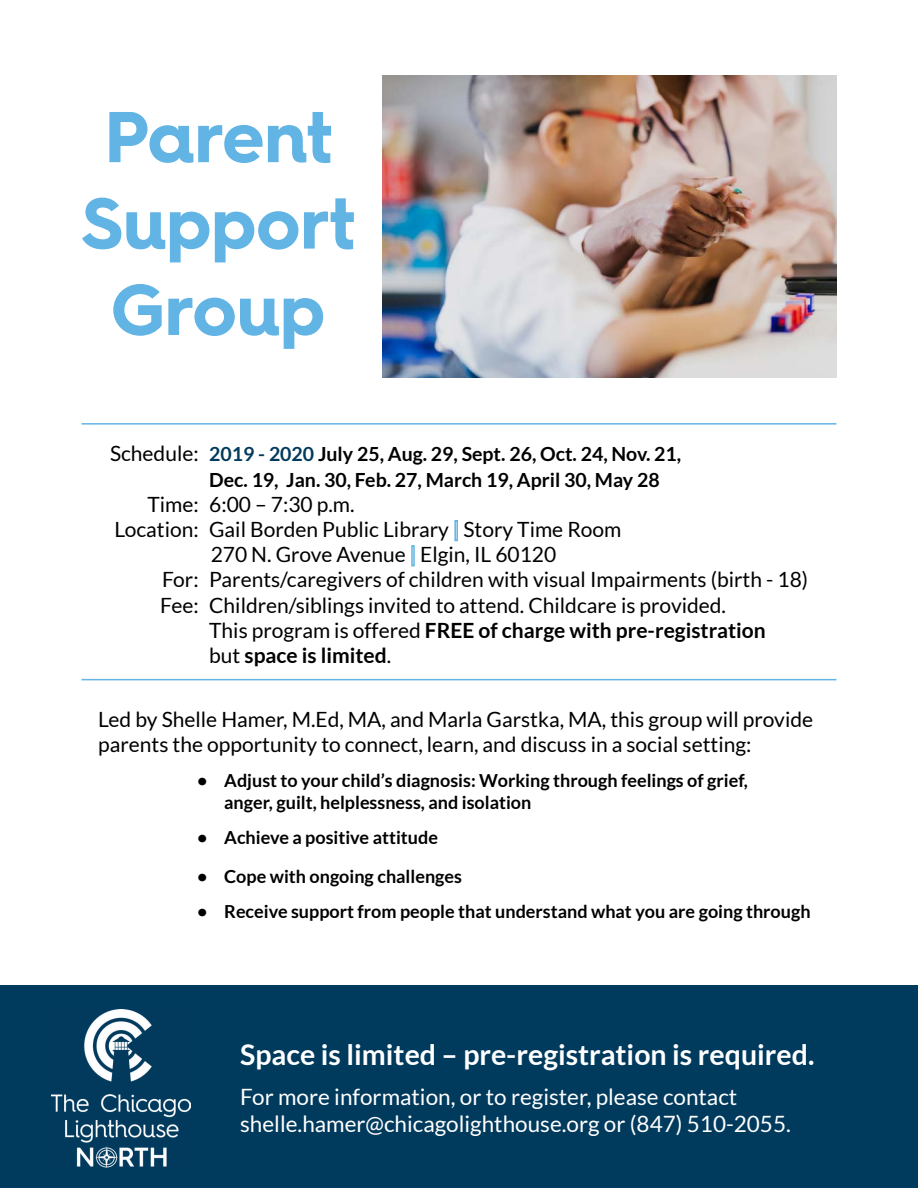
<style>
.page{position:relative;width:918px;height:1188px;background:#fff}
.page>*{position:absolute;margin:0;border:0;box-sizing:border-box;transform-origin:0 0}
.t1{font:700 72px/86.4px "Hurme Geometric Sans 4";color:#61b4e4;text-align:center}
.t2{font:700 28.5px "Lato";color:#fff}
.t3{font:22.5px/27px "Lato";color:#fff}
.t4{font:21px/25.2px "Lato";color:#000}
.t5{font:700 21px "Lato";color:#000}
.t6{font:700 19.5px/25.2px "Lato";color:#000}
.t7{font:700 18px/21.6px "Lato";color:#000}
.s1{font-weight:400;font-size:21px}
.s2{color:#003a5d}
.s3{font-weight:400}
</style>
<div class="page">
<div style="left:454px;top:520px;width:4px;height:21px;border:2px solid #61b4e4"></div>
<div style="left:411px;top:545px;width:4px;height:21px;border:2px solid #61b4e4"></div>
<hr style="left:82px;top:679px;width:754px;height:1px;background:#61b4e4">
<hr style="left:82px;top:423px;width:754px;height:2px;background:#61b4e4">
<div style="left:0;top:986px;width:918px;height:202px;background:#003a5d"></div>
<img style="left:51px;top:1010px;width:139px;height:158px">
<img style="left:383px;top:75px;width:453px;height:303px">
<h1 class="t1" style="left:82px;top:93px;width:275px">Parent<br>Support<br>Group</h1>
<p class="t6" style="left:209px;top:441px;width:474px;text-indent:-99px"><span class="s1">Schedule:</span> <span class="s2">2019 - 2020</span> July 25, Aug. 29, Sept. 26, Oct. 24, Nov. 21,<br>Dec. 19, Jan. 30, Feb. 27, March 19, April 30, May 28</p>
<p class="t4" style="left:147px;top:491px;width:209px">Time: 6:00 – 7:30 p.m.</p>
<p class="t4" style="left:114px;top:517px;width:509px">Location: Gail Borden Public Library Story Time Room</p>
<p class="t4" style="left:211px;top:542px;width:347px">270 N. Grove Avenue Elgin, IL 60120</p>
<p class="t4" style="left:162px;top:567px;width:647px">For: Parents/caregivers of children with visual Impairments (birth - 18)</p>
<p class="t4" style="left:160px;top:592px;width:567px">Fee: Children/siblings invited to attend. Childcare is provided.</p>
<p class="t5" style="left:209px;top:618px;width:558px"><span class="s3">This program is offered</span> FREE of charge with pre-registration</p>
<p class="t5" style="left:209px;top:643px;width:184px"><span class="s3">but</span> space is limited<span class="s3">.</span></p>
<p class="t4" style="left:98px;top:707px;width:716px">Led by Shelle Hamer, M.Ed, MA, and Marla Garstka, MA, this group will provide parents the opportunity to connect, learn, and discuss in a social setting:</p>
<p class="t7" style="left:224px;top:770px;width:525px;text-indent:-27px">• Adjust to your child’s diagnosis: Working through feelings of grief, anger, guilt, helplessness, and isolation</p>
<p class="t7" style="left:197px;top:826px;width:242px">• Achieve a positive attitude</p>
<p class="t7" style="left:197px;top:865px;width:266px">• Cope with ongoing challenges</p>
<p class="t7" style="left:197px;top:900px;width:615px">• Receive support from people that understand what you are going through</p>
<h2 class="t2" style="left:240px;top:1038px;width:576px">Space is limited – pre-registration is required.</h2>
<p class="t3" style="left:240px;top:1083px;width:552px">For more information, or to register, please contact shelle.hamer@chicagolighthouse.org or (847) 510-2055.</p>
</div>
